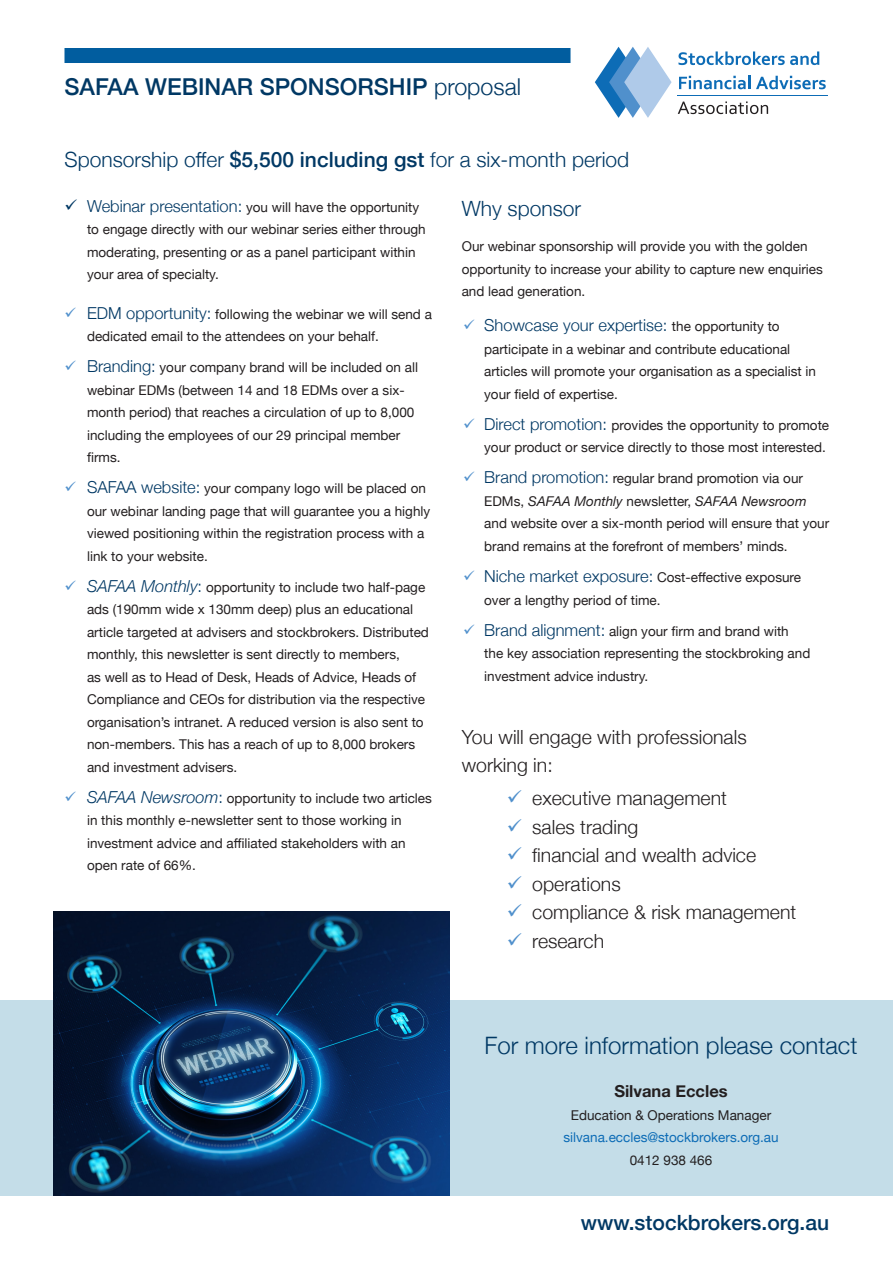
<style>
.page{position:relative;width:893px;height:1263px;background:#fff}
.page>*{position:absolute;margin:0;border:0;box-sizing:border-box;transform-origin:0 0}
.Heading1News{font:300 24px "Helvetica Neue";color:#003864}
.t1{font:500 23.25px "Helvetica Neue";color:#003864}
.Heading1News-2{font:300 21px "Helvetica Neue";color:#003864}
.t2{font:500 21px "Helvetica Neue";color:#003864}
.Heading1News-3{font:300 19.5px/28.5px "Helvetica Neue";color:#231f20}
.t3{font:300 16.5px "Helvetica Neue";color:#003864}
.Heading1News-4{font:700 16.5px "Helvetica Neue";color:#231f20}
.Heading1News-5{font:13.5px/22.5px "Helvetica Neue";color:#231f20}
.Heading1News-6{font:13.5px "Helvetica Neue";color:#0d6cb6}
.s1{font-weight:300}
.s2{font-weight:500}
.s3{color:#003864}
.s4{font-weight:300;font-size:16.5px;color:#003864}
.s5{color:#5090cc}
.s6{font-weight:300;font-style:italic;font-size:16.5px;color:#003864}
.s7{font-weight:400;font-size:13.5px;color:#231f20}
.s8{font-style:italic}
</style>
<div class="page">
<div style="left:0;top:1000px;width:893px;height:195px;background:#c4dde8"></div>
<div style="left:64px;top:48px;width:506px;height:15px;background:#015d9f"></div>
<svg style="left:678px;top:51px;width:141px;height:14px"></svg>
<svg style="left:679px;top:76px;width:71px;height:13px"></svg>
<svg style="left:756px;top:76px;width:70px;height:13px"></svg>
<svg style="left:595px;top:47px;width:77px;height:71px"></svg>
<svg style="left:678px;top:101px;width:90px;height:13px"></svg>
<hr style="left:677px;top:95px;width:151px;height:1px;background:#0d6cb6">
<img style="left:53px;top:912px;width:396px;height:283px">
<p class="t1" style="left:65px;top:68px;width:458px">SAFAA WEBINAR SPONSORSHIP <span class="s1">proposal</span></p>
<p class="Heading1News-2" style="left:64px;top:143px;width:566px">Sponsorship offer <span class="s2">$5,500 including gst</span> for a six-month period</p>
<p class="Heading1News-5" style="left:87px;top:196px;width:340px;text-indent:-22px"><span class="s3">✓</span> <span class="s4">Webinar presentation:</span> you will have the opportunity to engage directly with our webinar series either through moderating, presenting or as a panel participant within your area of specialty.</p>
<p class="Heading1News-5" style="left:87px;top:303px;width:346px;text-indent:-22px"><span class="s5">✓</span> <span class="s4">EDM opportunity:</span> following the webinar we will send a dedicated email to the attendees on your behalf.</p>
<p class="Heading1News-5" style="left:87px;top:357px;width:333px;text-indent:-22px"><span class="s5">✓</span> <span class="s4">Branding:</span> your company brand will be included on all webinar EDMs (between 14 and 18 EDMs over a six&shy;month period) that reaches a circulation of up to 8,000 including the employees of our 29 principal member firms.</p>
<p class="Heading1News-5" style="left:87px;top:478px;width:345px;text-indent:-22px"><span class="s5">✓</span> <span class="s4">SAFAA website:</span> your company logo will be placed on our webinar landing page that will guarantee you a highly viewed positioning within the registration process with a link to your website.</p>
<p class="Heading1News-5" style="left:87px;top:576px;width:343px;text-indent:-22px"><span class="s5">✓</span> <span class="s6">SAFAA Monthly</span><span class="s4">:</span> opportunity to include two half-page ads (190mm wide x 130mm deep) plus an educational article targeted at advisers and stockbrokers. Distributed monthly, this newsletter is sent directly to members,<br>as well as to Head of Desk, Heads of Advice, Heads of Compliance and CEOs for distribution via the respective organisation’s intranet. A reduced version is also sent to non-members. This has a reach of up to 8,000 brokers and investment advisers.</p>
<p class="Heading1News-5" style="left:87px;top:787px;width:346px;text-indent:-22px"><span class="s5">✓</span> <span class="s6">SAFAA Newsroom</span><span class="s4">:</span> opportunity to include two articles in this monthly e-newsletter sent to those working in investment advice and affiliated stakeholders with an open rate of 66%.</p>
<p class="Heading1News-2" style="left:462px;top:191px;width:121px">Why sponsor</p>
<p class="Heading1News-5" style="left:462px;top:236px;width:363px">Our webinar sponsorship will provide you with the golden opportunity to increase your ability to capture new enquiries and lead generation.</p>
<p class="t3" style="left:463px;top:312px;width:318px"><span class="s5">✓</span> Showcase your expertise: <span class="s7">the opportunity to</span></p>
<p class="Heading1News-5" style="left:484px;top:339px;width:333px">participate in a webinar and contribute educational articles will promote your organisation as a specialist in your field of expertise.</p>
<p class="Heading1News-5" style="left:463px;top:415px;width:367px;text-align:right"><span class="s5">✓</span> <span class="s4">Direct promotion:</span> provides the opportunity to promote your product or service directly to those most interested.</p>
<p class="Heading1News-5" style="left:484px;top:468px;width:346px;text-indent:-21px"><span class="s5">✓</span> <span class="s4">Brand promotion:</span> regular brand promotion via our EDMs, <span class="s8">SAFAA Monthly</span> newsletter, <span class="s8">SAFAA Newsroom </span>and website over a six-month period will ensure that your brand remains at the forefront of members’ minds.</p>
<p class="Heading1News-5" style="left:484px;top:567px;width:318px;text-indent:-21px"><span class="s5">✓</span> <span class="s4">Niche market exposure:</span> Cost-effective exposure over a lengthy period of time.</p>
<p class="Heading1News-5" style="left:484px;top:620px;width:328px;text-indent:-21px"><span class="s5">✓</span> <span class="s4">Brand alignment:</span> align your firm and brand with the key association representing the stockbroking and investment advice industry.</p>
<p class="Heading1News-3" style="left:462px;top:721px;width:286px">You will engage with professionals working in:</p>
<p class="Heading1News-3" style="left:507px;top:782px;width:222px"><span class="s5">✓</span> executive management</p>
<p class="Heading1News-3" style="left:507px;top:811px;width:133px"><span class="s5">✓</span> sales trading</p>
<p class="Heading1News-3" style="left:507px;top:839px;width:251px"><span class="s5">✓</span> financial and wealth advice</p>
<p class="Heading1News-3" style="left:507px;top:868px;width:115px"><span class="s5">✓</span> operations</p>
<p class="Heading1News-3" style="left:507px;top:896px;width:291px"><span class="s5">✓</span> compliance &amp; risk management</p>
<p class="Heading1News-3" style="left:507px;top:925px;width:99px"><span class="s5">✓</span> research</p>
<p class="Heading1News" style="left:484px;top:1025px;width:375px">For more information please contact</p>
<p class="Heading1News-4" style="left:614px;top:1078px;width:115px">Silvana Eccles</p>
<p class="Heading1News-5" style="left:571px;top:1104px;width:202px">Education &amp; Operations Manager</p>
<p class="Heading1News-6" style="left:563px;top:1128px;width:217px">silvana.eccles@stockbrokers.org.au</p>
<p class="Heading1News-5" style="left:630px;top:1149px;width:84px">0412 938 466</p>
<p class="t2" style="left:581px;top:1206px;width:250px">www.stockbrokers.org.au</p>
</div>
